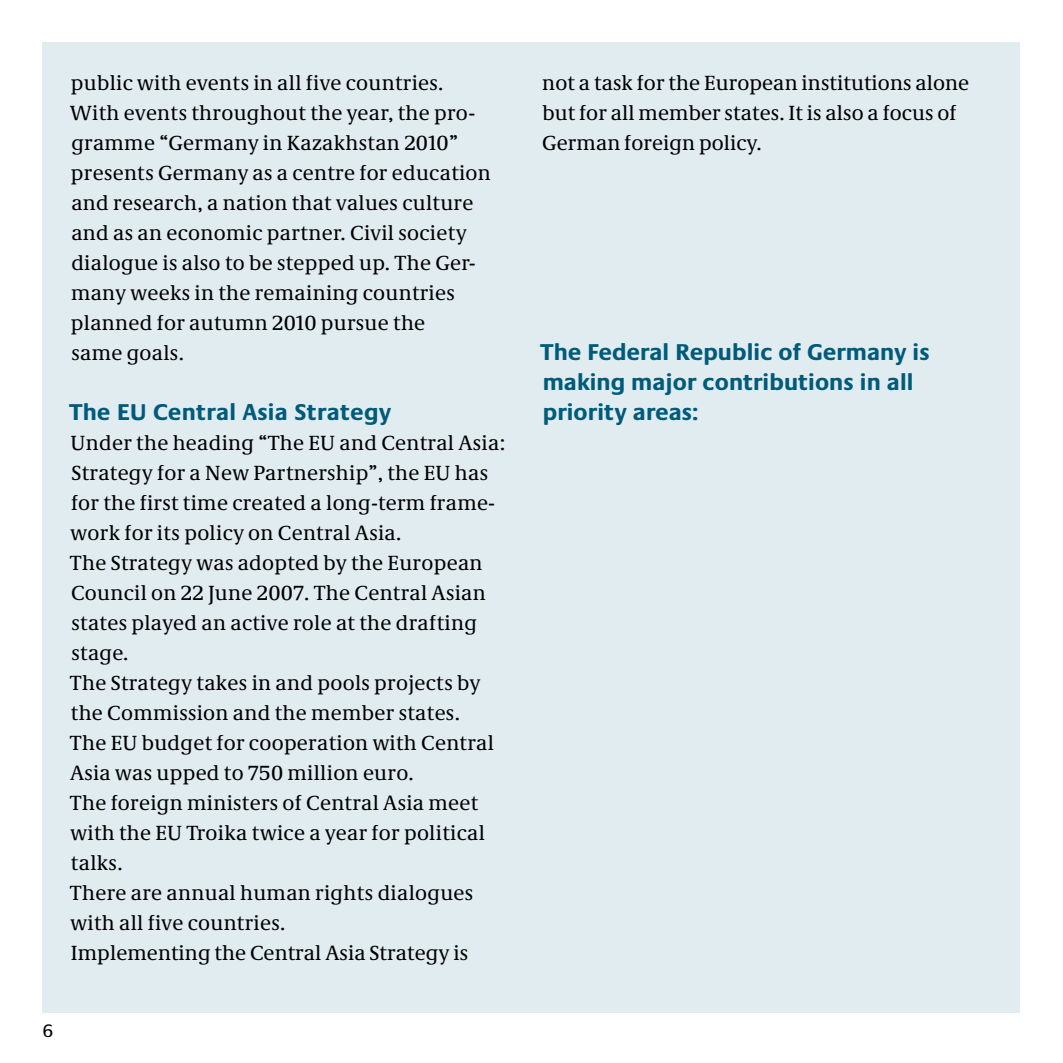
<style>
.page{position:relative;width:1063px;height:1063px;background:#fff}
.page>*{position:absolute;margin:0;border:0;box-sizing:border-box;transform-origin:0 0}
.t1{font:700 23.75px/30px "Neue Praxis";letter-spacing:.005em;color:#005b7b}
.t2{font:21.25px/30px "Neue Demos";letter-spacing:.015em;color:#000}
.t3{font:18.75px "Neue Praxis";color:#000}
</style>
<div class="page">
<div style="left:43px;top:43px;width:977px;height:970px;background:#e1ecf1"></div>
<p class="t2" style="left:70px;top:68px;width:423px">public with events in all five countries.<br>With events throughout the year, the pro&shy;gramme “Germany in Kazakhstan 2010” presents Germany as a centre for education and research, a nation that values culture and as an economic partner. Civil society dialogue is also to be stepped up. The Ger&shy;many weeks in the remaining countries planned for autumn 2010 pursue the<br>same goals.</p>
<p class="t1" style="left:69px;top:397px;width:323px">The EU Central Asia Strategy</p>
<p class="t2" style="left:70px;top:428px;width:437px">Under the heading “The EU and Central Asia:<br>Strategy for a New Partnership”, the EU has for the first time created a long-term frame&shy;work for its policy on Central Asia.<br>The Strategy was adopted by the European Council on 22 June 2007. The Central Asian states played an active role at the drafting stage.<br>The Strategy takes in and pools projects by the Commission and the member states.<br>The EU budget for cooperation with Central Asia was upped to 750 million euro.<br>The foreign ministers of Central Asia meet with the EU Troika twice a year for political talks.<br>There are annual human rights dialogues with all five countries.<br>Implementing the Central Asia Strategy is</p>
<p class="t3" style="left:43px;top:1020px;width:12px">6</p>
<p class="t2" style="left:542px;top:68px;width:429px">not a task for the European institutions alone but for all member states. It is also a focus of<br>German foreign policy.</p>
<p class="t1" style="left:540px;top:337px;width:391px">The Federal Republic of Germany is making major contributions in all priority areas:</p>
</div>
